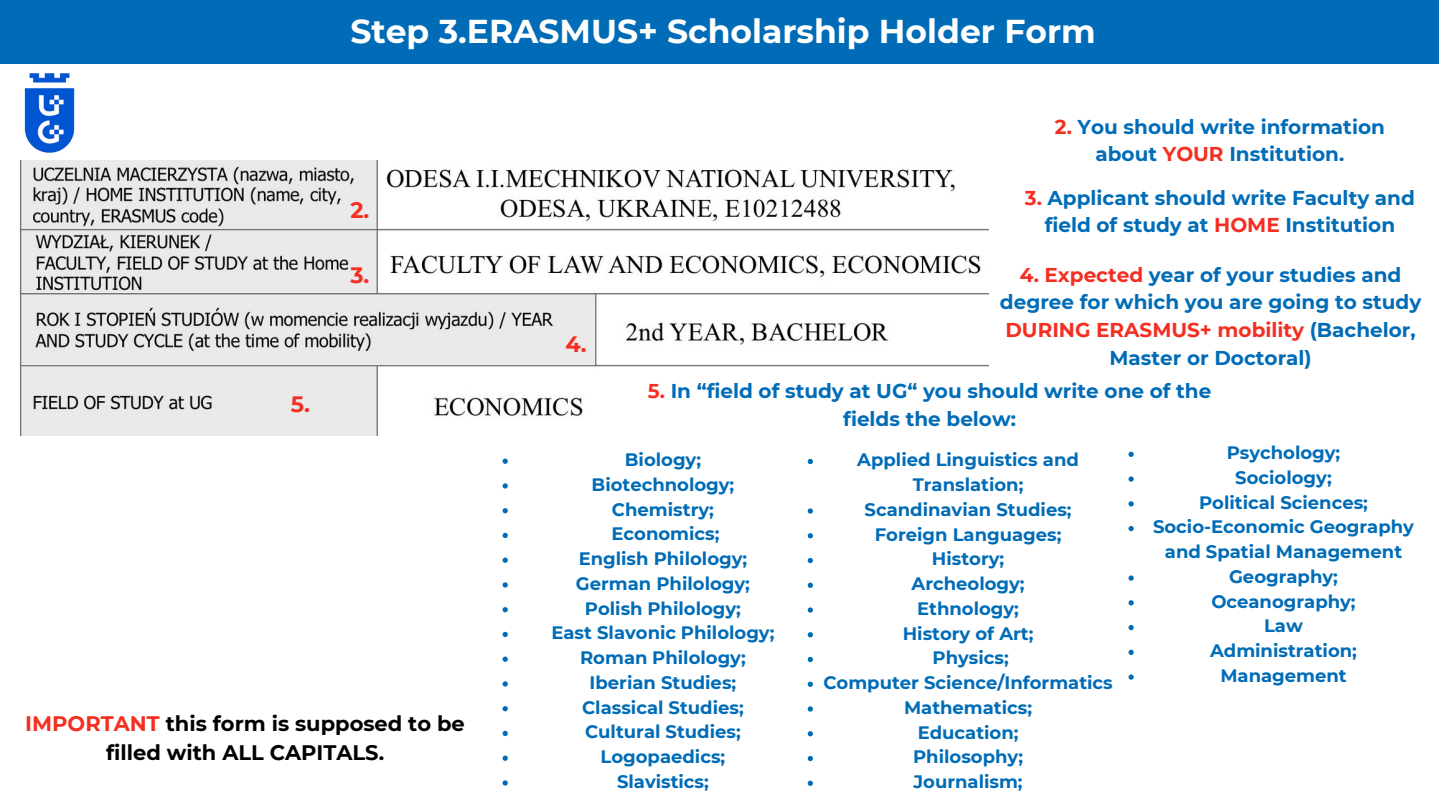
<style>
.page{position:relative;width:1440px;height:810px;background:#fff}
.page>*{position:absolute;margin:0;border:0;box-sizing:border-box;transform-origin:0 0}
.t1{font:700 33px "Montserrat";color:#fff}
.t2{font:700 22.2px "Montserrat";color:#f42f22}
.t3{font:700 21px/29.2px "Montserrat";color:#000;text-align:center}
.t4{font:700 20px/27.8px "Montserrat";color:#006cb7;text-align:center}
.t5{font:700 18px/24.8px "Montserrat";color:#006cb7;text-align:center}
.s1{color:#f42f22}
</style>
<div class="page">
<div style="left:0;top:0;width:1439px;height:64px;background:#006cb7"></div>
<img style="left:24px;top:73px;width:51px;height:80px">
<img style="left:19px;top:161px;width:969px;height:275px">
<svg style="left:503px;top:459px;width:5px;height:5px"></svg>
<svg style="left:503px;top:483px;width:5px;height:6px"></svg>
<svg style="left:503px;top:508px;width:5px;height:5px"></svg>
<svg style="left:503px;top:533px;width:5px;height:5px"></svg>
<svg style="left:503px;top:558px;width:5px;height:5px"></svg>
<svg style="left:503px;top:582px;width:5px;height:6px"></svg>
<svg style="left:503px;top:607px;width:5px;height:5px"></svg>
<svg style="left:503px;top:632px;width:5px;height:5px"></svg>
<svg style="left:503px;top:657px;width:5px;height:5px"></svg>
<svg style="left:503px;top:681px;width:5px;height:6px"></svg>
<svg style="left:503px;top:706px;width:5px;height:5px"></svg>
<svg style="left:503px;top:731px;width:5px;height:5px"></svg>
<svg style="left:503px;top:756px;width:5px;height:5px"></svg>
<svg style="left:503px;top:780px;width:5px;height:6px"></svg>
<svg style="left:808px;top:459px;width:5px;height:5px"></svg>
<svg style="left:808px;top:508px;width:5px;height:6px"></svg>
<svg style="left:808px;top:533px;width:5px;height:5px"></svg>
<svg style="left:808px;top:558px;width:5px;height:5px"></svg>
<svg style="left:808px;top:583px;width:5px;height:5px"></svg>
<svg style="left:808px;top:607px;width:5px;height:6px"></svg>
<svg style="left:808px;top:632px;width:5px;height:5px"></svg>
<svg style="left:808px;top:657px;width:5px;height:5px"></svg>
<svg style="left:808px;top:682px;width:5px;height:5px"></svg>
<svg style="left:808px;top:706px;width:5px;height:6px"></svg>
<svg style="left:808px;top:731px;width:5px;height:5px"></svg>
<svg style="left:808px;top:756px;width:5px;height:5px"></svg>
<svg style="left:808px;top:781px;width:5px;height:5px"></svg>
<svg style="left:1129px;top:452px;width:5px;height:5px"></svg>
<svg style="left:1129px;top:476px;width:5px;height:6px"></svg>
<svg style="left:1129px;top:501px;width:5px;height:5px"></svg>
<svg style="left:1129px;top:526px;width:5px;height:5px"></svg>
<svg style="left:1129px;top:575px;width:5px;height:6px"></svg>
<svg style="left:1129px;top:600px;width:5px;height:5px"></svg>
<svg style="left:1129px;top:625px;width:5px;height:5px"></svg>
<svg style="left:1129px;top:650px;width:5px;height:5px"></svg>
<svg style="left:1129px;top:674px;width:5px;height:6px"></svg>
<h1 class="t1" style="left:350px;top:11px;width:747px">Step 3.ERASMUS+ Scholarship Holder Form</h1>
<p class="t2" style="left:350px;top:196px;width:20px">2.</p>
<p class="t2" style="left:350px;top:261px;width:20px">3.</p>
<p class="t2" style="left:291px;top:390px;width:21px">5.</p>
<p class="t3" style="left:25px;top:708px;width:441px"><span class="s1">IMPORTANT</span> this form is supposed to be filled with ALL CAPITALS.</p>
<p class="t4" style="left:1055px;top:113px;width:332px"><span class="s1">2.</span> You should write information about <span class="s1">YOUR</span> Institution.</p>
<p class="t2" style="left:566px;top:331px;width:23px">4.</p>
<p class="t4" style="left:1025px;top:184px;width:392px"><span class="s1">3.</span> Applicant should write Faculty and field of study at <span class="s1">HOME</span> Institution</p>
<p class="t4" style="left:1000px;top:260px;width:423px"><span class="s1">4. Expected</span> year of your studies and degree for which you are going to study<br><span class="s1">DURING ERASMUS+ mobility</span> (Bachelor,<br>Master or Doctoral)</p>
<p class="t4" style="left:648px;top:377px;width:565px"><span class="s1">5.</span> In “field of study at UG“ you should write one of the fields the below:</p>
<p class="t5" style="left:551px;top:447px;width:224px">Biology;<br>Biotechnology;<br>Chemistry;<br>Economics;<br>English Philology;<br>German Philology;<br>Polish Philology;<br>East Slavonic Philology;<br>Roman Philology;<br>Iberian Studies;<br>Classical Studies;<br>Cultural Studies;<br>Logopaedics;<br>Slavistics;</p>
<p class="t5" style="left:823px;top:448px;width:291px">Applied Linguistics and<br>Translation;<br>Scandinavian Studies;<br>Foreign Languages;<br>History;<br>Archeology;<br>Ethnology;<br>History of Art;<br>Physics;<br>Computer Science/Informatics<br>Mathematics;<br>Education;<br>Philosophy;<br>Journalism;</p>
<p class="t5" style="left:1153px;top:440px;width:262px">Psychology;<br>Sociology;<br>Political Sciences;<br>Socio-Economic Geography and Spatial Management<br>Geography;<br>Oceanography;<br>Law<br>Administration;<br>Management</p>
</div>
